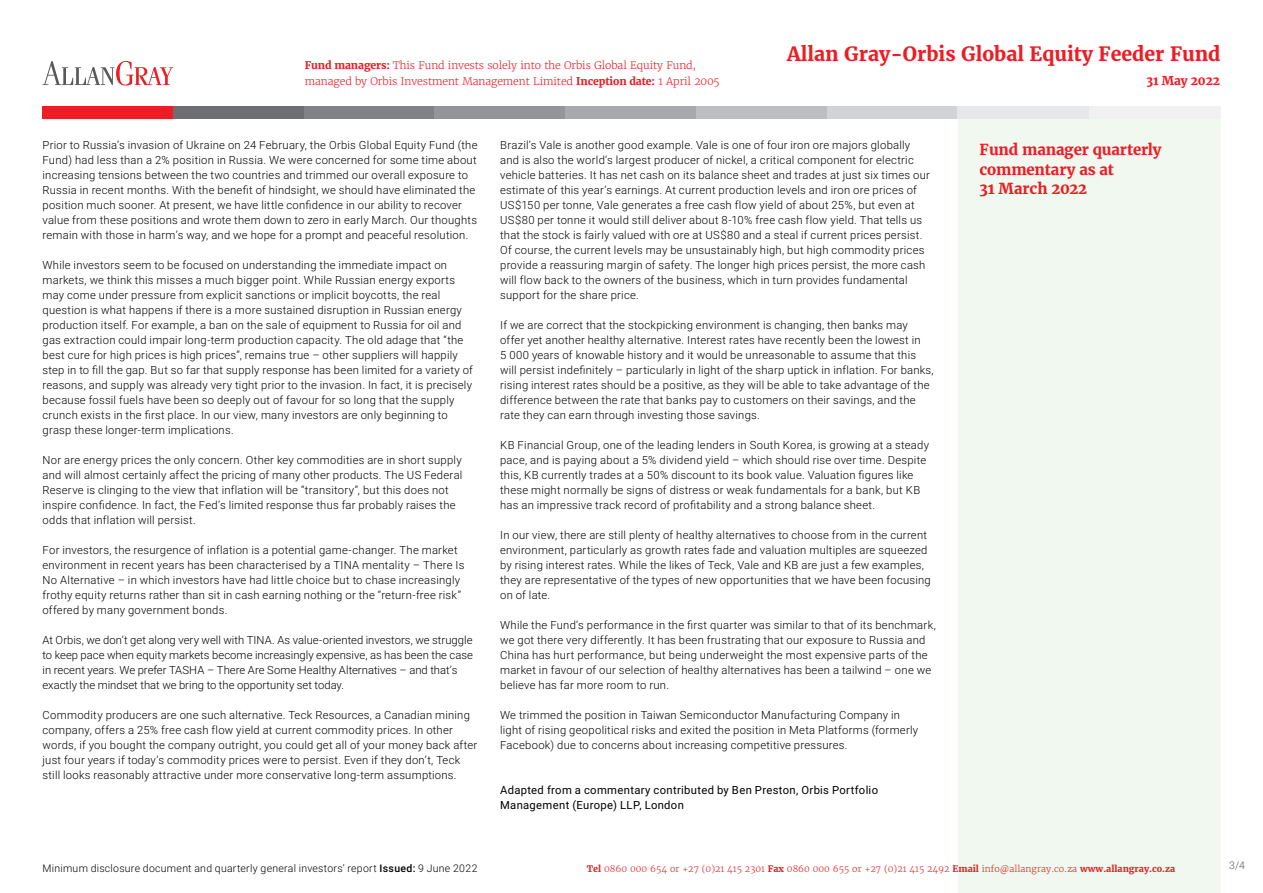
<style>
.page{position:relative;width:1263px;height:893px;background:#fff}
.page>*{position:absolute;margin:0;border:0;box-sizing:border-box;transform-origin:0 0}
.t1{font:700 19.5px "Merriweather";color:#ed1d24}
.t2{font:700 15px/19.5px "Merriweather";letter-spacing:-.01em;color:#ed1d24}
.t3{font:700 12px "Merriweather";letter-spacing:-.01em;color:#ed1d24}
.t4{font:300 11.25px/15px "Roboto";letter-spacing:.02em;color:#000}
.t5{font:11.25px/15px "Roboto";letter-spacing:.03em;color:#000}
.t6{font:300 10.5px/16.5px "Merriweather";letter-spacing:-.01em;color:#ed1d24}
.t7{font:300 10.5px "Roboto";letter-spacing:.025em;color:#000}
.t8{font:300 10.5px "Roboto";color:#58595b}
.t9{font:300 9px "Merriweather";color:#ed1d24}
.s1{font-weight:700}
.s2{font-weight:500}
</style>
<div class="page">
<div style="left:958px;top:119px;width:262px;height:774px;background:#f1f8ef"></div>
<div style="left:43px;top:106px;width:131px;height:13px;background:#ed1d24"></div>
<div style="left:1089px;top:106px;width:131px;height:13px;background:#f1f1f2"></div>
<div style="left:173px;top:106px;width:132px;height:13px;background:#6d6e71"></div>
<div style="left:304px;top:106px;width:131px;height:13px;background:#808285"></div>
<div style="left:435px;top:106px;width:131px;height:13px;background:#939598"></div>
<div style="left:565px;top:106px;width:132px;height:13px;background:#a7a9ac"></div>
<div style="left:696px;top:106px;width:132px;height:13px;background:#bcbec0"></div>
<div style="left:827px;top:106px;width:131px;height:13px;background:#d1d3d4"></div>
<div style="left:958px;top:106px;width:131px;height:13px;background:#e6e7e8"></div>
<svg style="left:43px;top:61px;width:130px;height:25px"></svg>
<p class="t6" style="left:305px;top:57px;width:416px"><span class="s1">Fund managers:</span> This Fund invests solely into the Orbis Global Equity Fund, managed by Orbis Investment Management Limited <span class="s1">Inception date:</span> 1 April 2005</p>
<h1 class="t1" style="left:787px;top:41px;width:435px">Allan Gray-Orbis Global Equity Feeder Fund</h1>
<p class="t3" style="left:1146px;top:73px;width:75px">31 May 2022</p>
<p class="t4" style="left:43px;top:137px;width:436px">Prior to Russia’s invasion of Ukraine on 24 February, the Orbis Global Equity Fund (the Fund) had less than a 2% position in Russia. We were concerned for some time about increasing tensions between the two countries and trimmed our overall exposure to Russia in recent months. With the benefit of hindsight, we should have eliminated the position much sooner. At present, we have little confidence in our ability to recover value from these positions and wrote them down to zero in early March. Our thoughts remain with those in harm’s way, and we hope for a prompt and peaceful resolution.</p>
<p class="t4" style="left:43px;top:257px;width:432px">While investors seem to be focused on understanding the immediate impact on markets, we think this misses a much bigger point. While Russian energy exports may come under pressure from explicit sanctions or implicit boycotts, the real question is what happens if there is a more sustained disruption in Russian energy production itself. For example, a ban on the sale of equipment to Russia for oil and gas extraction could impair long-term production capacity. The old adage that “the best cure for high prices is high prices”, remains true – other suppliers will happily step in to fill the gap. But so far that supply response has been limited for a variety of reasons, and supply was already very tight prior to the invasion. In fact, it is precisely because fossil fuels have been so deeply out of favour for so long that the supply crunch exists in the first place. In our view, many investors are only beginning to grasp these longer-term implications.</p>
<p class="t4" style="left:43px;top:452px;width:421px">Nor are energy prices the only concern. Other key commodities are in short supply and will almost certainly affect the pricing of many other products. The US Federal Reserve is clinging to the view that inflation will be “transitory”, but this does not inspire confidence. In fact, the Fed’s limited response thus far probably raises the odds that inflation will persist.</p>
<p class="t4" style="left:43px;top:542px;width:423px">For investors, the resurgence of inflation is a potential game-changer. The market environment in recent years has been characterised by a TINA mentality – There Is No Alternative – in which investors have had little choice but to chase increasingly frothy equity returns rather than sit in cash earning nothing or the “return-free risk” offered by many government bonds.</p>
<p class="t4" style="left:43px;top:632px;width:432px">At Orbis, we don’t get along very well with TINA. As value-oriented investors, we struggle to keep pace when equity markets become increasingly expensive, as has been the case in recent years. We prefer TASHA – There Are Some Healthy Alternatives – and that’s exactly the mindset that we bring to the opportunity set today.</p>
<p class="t4" style="left:43px;top:707px;width:436px">Commodity producers are one such alternative. Teck Resources, a Canadian mining company, offers a 25% free cash flow yield at current commodity prices. In other words, if you bought the company outright, you could get all of your money back after just four years if today’s commodity prices were to persist. Even if they don’t, Teck still looks reasonably attractive under more conservative long-term assumptions.</p>
<p class="t4" style="left:500px;top:137px;width:431px">Brazil’s Vale is another good example. Vale is one of four iron ore majors globally and is also the world’s largest producer of nickel, a critical component for electric vehicle batteries. It has net cash on its balance sheet and trades at just six times our estimate of this year’s earnings. At current production levels and iron ore prices of US$150 per tonne, Vale generates a free cash flow yield of about 25%, but even at US$80 per tonne it would still deliver about 8-10% free cash flow yield. That tells us that the stock is fairly valued with ore at US$80 and a steal if current prices persist.<br>Of course, the current levels may be unsustainably high, but high commodity prices provide a reassuring margin of safety. The longer high prices persist, the more cash will flow back to the owners of the business, which in turn provides fundamental support for the share price.</p>
<p class="t4" style="left:500px;top:317px;width:435px">If we are correct that the stockpicking environment is changing, then banks may offer yet another healthy alternative. Interest rates have recently been the lowest in<br>5 000 years of knowable history and it would be unreasonable to assume that this will persist indefinitely – particularly in light of the sharp uptick in inflation. For banks, rising interest rates should be a positive, as they will be able to take advantage of the difference between the rate that banks pay to customers on their savings, and the rate they can earn through investing those savings.</p>
<p class="t4" style="left:500px;top:437px;width:430px">KB Financial Group, one of the leading lenders in South Korea, is growing at a steady pace, and is paying about a 5% dividend yield – which should rise over time. Despite this, KB currently trades at a 50% discount to its book value. Valuation figures like these might normally be signs of distress or weak fundamentals for a bank, but KB has an impressive track record of profitability and a strong balance sheet.</p>
<p class="t4" style="left:500px;top:527px;width:432px">In our view, there are still plenty of healthy alternatives to choose from in the current environment, particularly as growth rates fade and valuation multiples are squeezed by rising interest rates. While the likes of Teck, Vale and KB are just a few examples, they are representative of the types of new opportunities that we have been focusing on of late.</p>
<p class="t4" style="left:500px;top:617px;width:437px">While the Fund’s performance in the first quarter was similar to that of its benchmark, we got there very differently. It has been frustrating that our exposure to Russia and China has hurt performance, but being underweight the most expensive parts of the market in favour of our selection of healthy alternatives has been a tailwind – one we believe has far more room to run.</p>
<p class="t4" style="left:500px;top:707px;width:420px">We trimmed the position in Taiwan Semiconductor Manufacturing Company in light of rising geopolitical risks and exited the position in Meta Platforms (formerly<br>Facebook) due to concerns about increasing competitive pressures.</p>
<p class="t5" style="left:500px;top:782px;width:379px">Adapted from a commentary contributed by Ben Preston, Orbis Portfolio<br>Management (Europe) LLP, London</p>
<h2 class="t2" style="left:980px;top:140px;width:183px">Fund manager quarterly commentary as at<br>31 March 2022</h2>
<p class="t7" style="left:43px;top:861px;width:437px">Minimum disclosure document and quarterly general investors’ report <span class="s2">Issued:</span> 9 June 2022</p>
<p class="t8" style="left:1229px;top:857px;width:17px">3/4</p>
<p class="t9" style="left:587px;top:863px;width:590px"><span class="s1">Tel</span> 0860 000 654 or +27 (0)21 415 2301 <span class="s1">Fax</span> 0860 000 655 or +27 (0)21 415 2492 <span class="s1">Email</span> info@allangray.co.za <span class="s1">www.allangray.co.za</span></p>
</div>
